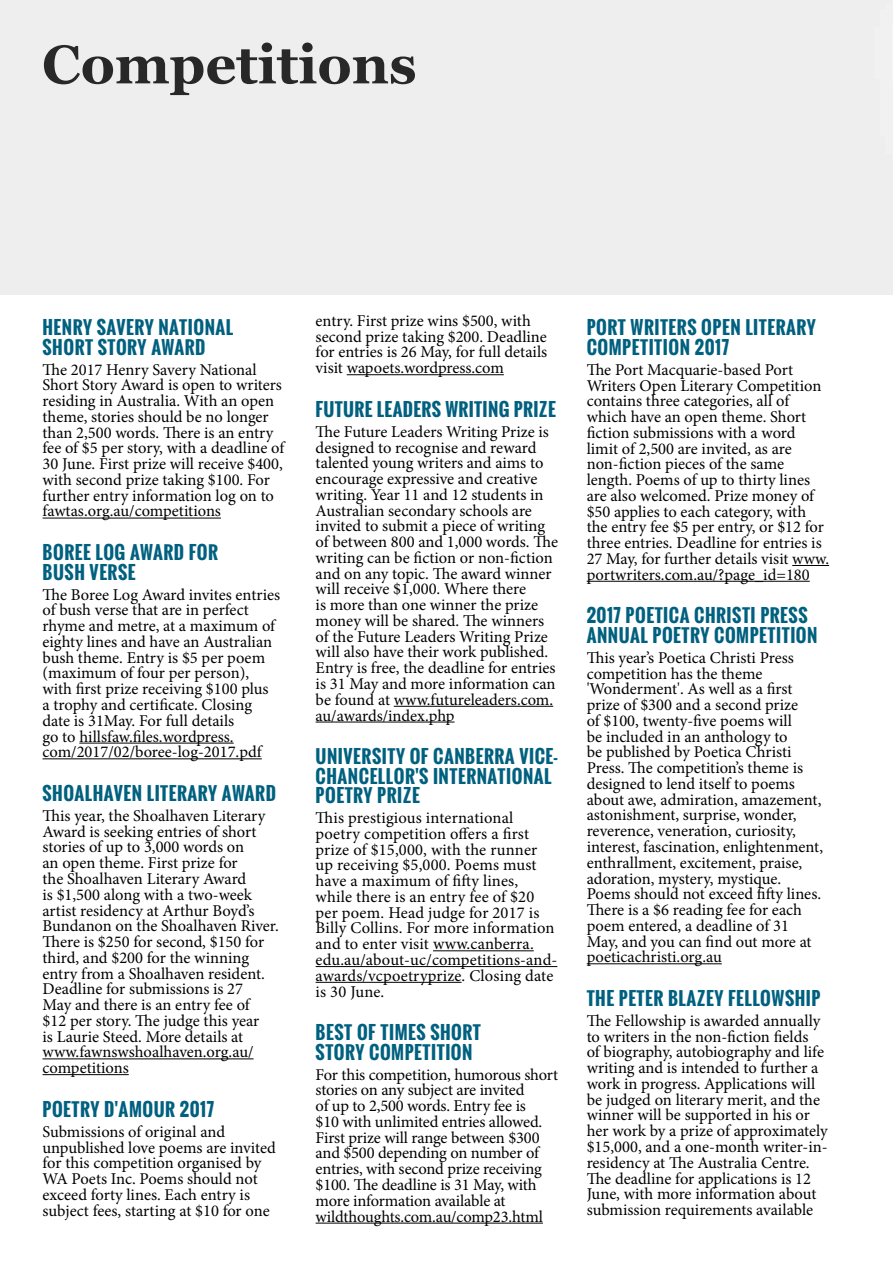
<style>
.page{position:relative;width:893px;height:1263px;background:#fff}
.page>*{position:absolute;margin:0;border:0;box-sizing:border-box;transform-origin:0 0}
.t1{font:700 54px "Georgia";color:#292829}
.t2{font:700 18px/19.5px "Oswald";letter-spacing:.03em;color:#00607f}
.t3{font:16.5px/15.8px "Minion Pro";color:#000}
</style>
<div class="page">
<hr style="left:43px;top:518px;width:178px;height:1px;background:#000">
<hr style="left:79px;top:743px;width:155px;height:1px;background:#000">
<hr style="left:43px;top:758px;width:219px;height:1px;background:#000">
<hr style="left:43px;top:1058px;width:211px;height:1px;background:#000">
<hr style="left:43px;top:1074px;width:86px;height:1px;background:#000">
<hr style="left:347px;top:374px;width:157px;height:1px;background:#000">
<hr style="left:394px;top:706px;width:159px;height:1px;background:#000">
<hr style="left:316px;top:722px;width:139px;height:1px;background:#000">
<hr style="left:433px;top:950px;width:101px;height:1px;background:#000">
<hr style="left:316px;top:966px;width:241px;height:1px;background:#000">
<hr style="left:316px;top:982px;width:146px;height:1px;background:#000">
<hr style="left:316px;top:1223px;width:227px;height:1px;background:#000">
<hr style="left:792px;top:565px;width:37px;height:1px;background:#000">
<hr style="left:587px;top:581px;width:223px;height:1px;background:#000">
<hr style="left:587px;top:963px;width:135px;height:1px;background:#000">
<h1 class="t1" style="left:42px;top:24px;width:376px">Competitions</h1>
<p class="t2" style="left:43px;top:318px;width:192px">HENRY SAVERY NATIONAL<br>SHORT STORY AWARD</p>
<p class="t3" style="left:43px;top:362px;width:243px">The 2017 Henry Savery National Short Story Award is open to writers residing in Australia. With an open theme, stories should be no longer than 2,500 words. There is an entry fee of $5 per story, with a deadline of 30 June. First prize will receive $400, with second prize taking $100. For further entry information log on to fawtas.org.au/competitions</p>
<p class="t2" style="left:43px;top:543px;width:177px">BOREE LOG AWARD FOR<br>BUSH VERSE</p>
<p class="t3" style="left:43px;top:587px;width:239px">The Boree Log Award invites entries of bush verse that are in perfect rhyme and metre, at a maximum of eighty lines and have an Australian bush theme. Entry is $5 per poem (maximum of four per person), with first prize receiving $100 plus<br>a trophy and certificate. Closing date is 31May. For full details<br>go to hillsfaw.files.wordpress. com/2017/02/boree-log-2017.pdf</p>
<p class="t2" style="left:43px;top:784px;width:235px">SHOALHAVEN LITERARY AWARD</p>
<p class="t3" style="left:43px;top:808px;width:238px">This year, the Shoalhaven Literary<br>Award is seeking entries of short stories of up to 3,000 words on<br>an open theme. First prize for<br>the Shoalhaven Literary Award<br>is $1,500 along with a two-week artist residency at Arthur Boyd’s<br>Bundanon on the Shoalhaven River.<br>There is $250 for second, $150 for third, and $200 for the winning entry from a Shoalhaven resident.<br>Deadline for submissions is 27<br>May and there is an entry fee of<br>$12 per story. The judge this year<br>is Laurie Steed. More details at www.fawnswshoalhaven.org.au/ competitions</p>
<p class="t2" style="left:43px;top:1099px;width:173px">POETRY D'AMOUR 2017</p>
<p class="t3" style="left:43px;top:1124px;width:235px">Submissions of original and unpublished love poems are invited for this competition organised by<br>WA Poets Inc. Poems should not exceed forty lines. Each entry is subject fees, starting at $10 for one</p>
<p class="t3" style="left:316px;top:313px;width:233px">entry. First prize wins $500, with second prize taking $200. Deadline for entries is 26 May, for full details visit wapoets.wordpress.com</p>
<p class="t2" style="left:316px;top:400px;width:242px">FUTURE LEADERS WRITING PRIZE</p>
<p class="t3" style="left:316px;top:424px;width:244px">The Future Leaders Writing Prize is designed to recognise and reward talented young writers and aims to encourage expressive and creative writing. Year 11 and 12 students in Australian secondary schools are invited to submit a piece of writing of between 800 and 1,000 words. The writing can be fiction or non-fiction and on any topic. The award winner will receive $1,000. Where there<br>is more than one winner the prize money will be shared. The winners of the Future Leaders Writing Prize will also have their work published.<br>Entry is free, the deadline for entries is 31 May and more information can be found at www.futureleaders.com. au/awards/index.php</p>
<p class="t2" style="left:316px;top:747px;width:243px">UNIVERSITY OF CANBERRA VICE-<br>CHANCELLOR'S INTERNATIONAL<br>POETRY PRIZE</p>
<p class="t3" style="left:316px;top:810px;width:243px">This prestigious international poetry competition offers a first prize of $15,000, with the runner up receiving $5,000. Poems must have a maximum of fifty lines, while there is an entry fee of $20 per poem. Head judge for 2017 is<br>Billy Collins. For more information and to enter visit www.canberra. edu.au/about-uc/competitions-and&shy;awards/vcpoetryprize. Closing date is 30 June.</p>
<p class="t2" style="left:316px;top:1023px;width:167px">BEST OF TIMES SHORT<br>STORY COMPETITION</p>
<p class="t3" style="left:316px;top:1066px;width:244px">For this competition, humorous short stories on any subject are invited<br>of up to 2,500 words. Entry fee is<br>$10 with unlimited entries allowed.<br>First prize will range between $300 and $500 depending on number of entries, with second prize receiving $100. The deadline is 31 May, with more information available at wildthoughts.com.au/comp23.html</p>
<p class="t2" style="left:587px;top:318px;width:231px">PORT WRITERS OPEN LITERARY<br>COMPETITION 2017</p>
<p class="t3" style="left:587px;top:362px;width:244px">The Port Macquarie-based Port Writers Open Literary Competition contains three categories, all of which have an open theme. Short fiction submissions with a word limit of 2,500 are invited, as are non-fiction pieces of the same length. Poems of up to thirty lines are also welcomed. Prize money of $50 applies to each category, with the entry fee $5 per entry, or $12 for three entries. Deadline for entries is 27 May, for further details visit www. portwriters.com.au/?page_id=180</p>
<p class="t2" style="left:587px;top:606px;width:232px">2017 POETICA CHRISTI PRESS<br>ANNUAL POETRY COMPETITION</p>
<p class="t3" style="left:587px;top:650px;width:238px">This year’s Poetica Christi Press competition has the theme 'Wonderment'. As well as a first prize of $300 and a second prize<br>of $100, twenty-five poems will<br>be included in an anthology to<br>be published by Poetica Christi<br>Press. The competition’s theme is designed to lend itself to poems about awe, admiration, amazement, astonishment, surprise, wonder, reverence, veneration, curiosity, interest, fascination, enlightenment, enthrallment, excitement, praise, adoration, mystery, mystique.<br>Poems should not exceed fifty lines.<br>There is a $6 reading fee for each poem entered, a deadline of 31<br>May, and you can find out more at poeticachristi.org.au</p>
<p class="t2" style="left:587px;top:989px;width:235px">THE PETER BLAZEY FELLOWSHIP</p>
<p class="t3" style="left:587px;top:1013px;width:243px">The Fellowship is awarded annually to writers in the non-fiction fields<br>of biography, autobiography and life writing and is intended to further a work in progress. Applications will be judged on literary merit, and the winner will be supported in his or her work by a prize of approximately $15,000, and a one-month writer-in&shy;residency at The Australia Centre.<br>The deadline for applications is 12<br>June, with more information about submission requirements available</p>
</div>
